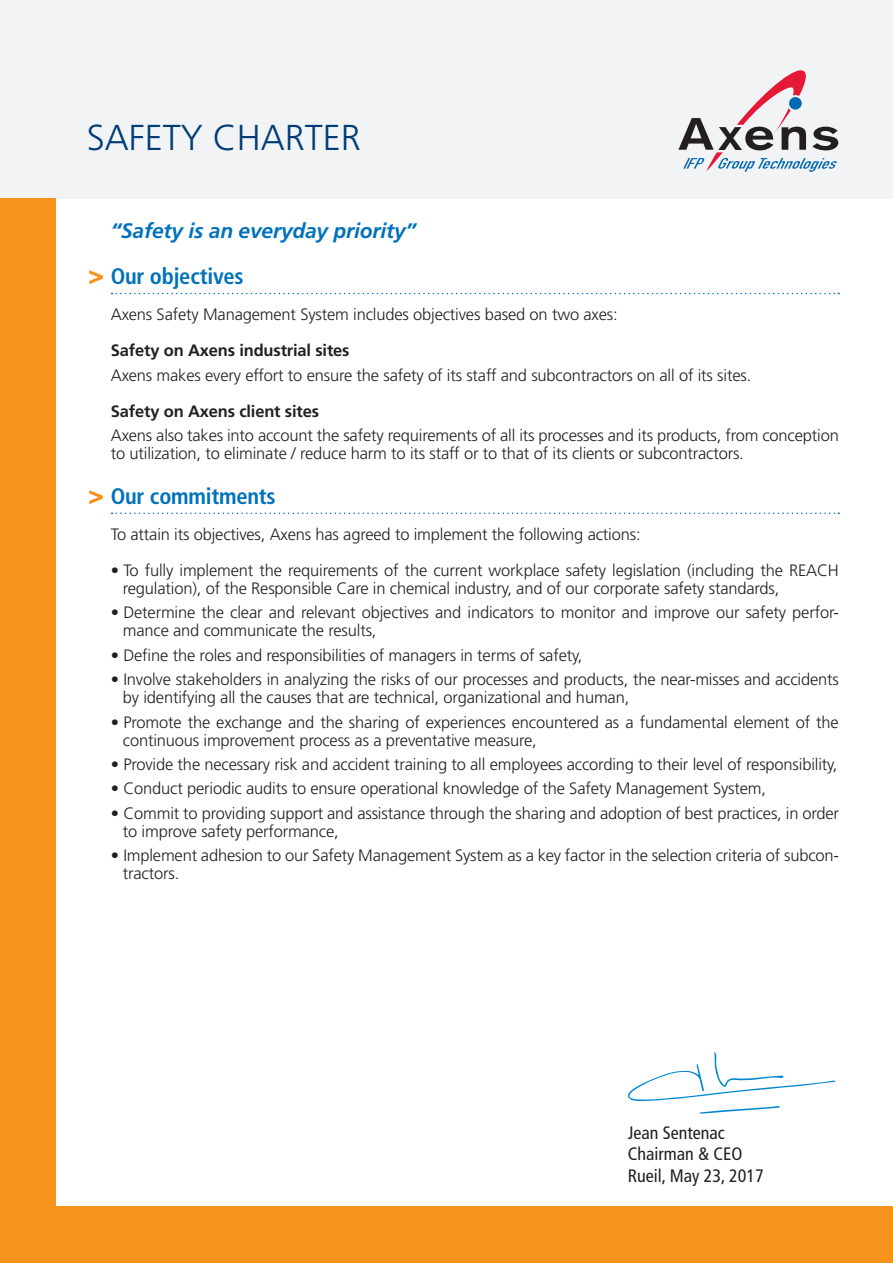
<style>
.page{position:relative;width:893px;height:1263px;background:#fff}
.page>*{position:absolute;margin:0;border:0;box-sizing:border-box;transform-origin:0 0}
.t1{font:300 36px "Frutiger LT Std";color:#003d78}
.t2{font:900 condensed 27px "Frutiger LT Std";color:#f7931d}
.t3{font:700 condensed 22.5px "Frutiger LT Std";letter-spacing:-.01em;color:#0072bc}
.t4{font:italic 700 21px "Frutiger LT Std";letter-spacing:-.01em;color:#0072bc}
.t5{font:condensed 18px/21.6px "Frutiger LT Std";color:#231f20}
.t6{font:300 16.5px/18px "Frutiger LT Std";letter-spacing:-.01em;color:#231f20}
.t7{font:700 16.5px "Frutiger LT Std";letter-spacing:-.01em;color:#231f20}
</style>
<div class="page">
<div style="left:0;top:0;width:893px;height:198px;background:#f2f3f4"></div>
<div style="left:0;top:198px;width:55px;height:1044px;background:#f7931d"></div>
<div style="left:0;top:1206px;width:893px;height:57px;background:#f7931d"></div>
<svg style="left:628px;top:1051px;width:207px;height:63px"></svg>
<svg style="left:112px;top:293px;width:727px;height:1px"></svg>
<svg style="left:112px;top:512px;width:727px;height:2px"></svg>
<svg style="left:678px;top:70px;width:160px;height:102px"></svg>
<h1 class="t1" style="left:87px;top:117px;width:276px">SAFETY CHARTER</h1>
<p class="t4" style="left:111px;top:218px;width:307px">“Safety is an everyday priority”</p>
<h3 class="t3" style="left:111px;top:263px;width:134px">Our objectives</h3>
<p class="t6" style="left:111px;top:306px;width:508px">Axens Safety Management System includes objectives based on two axes:</p>
<p class="t7" style="left:111px;top:341px;width:240px">Safety on Axens industrial sites</p>
<p class="t6" style="left:111px;top:366px;width:642px">Axens makes every effort to ensure the safety of its staff and subcontractors on all of its sites.</p>
<p class="t7" style="left:111px;top:401px;width:210px">Safety on Axens client sites</p>
<p class="t6" style="left:111px;top:427px;width:729px">Axens also takes into account the safety requirements of all its processes and its products, from conception to utilization, to eliminate / reduce harm to its staff or to that of its clients or subcontractors.</p>
<h3 class="t3" style="left:111px;top:483px;width:166px">Our commitments</h3>
<p class="t6" style="left:111px;top:526px;width:531px">To attain its objectives, Axens has agreed to implement the following actions:</p>
<p class="t6" style="left:123px;top:562px;width:718px;text-indent:-12px">• To fully implement the requirements of the current workplace safety legislation (including the REACH regulation), of the Responsible Care in chemical industry, and of our corporate safety standards,</p>
<p class="t6" style="left:123px;top:604px;width:718px;text-indent:-12px">• Determine the clear and relevant objectives and indicators to monitor and improve our safety perfor&shy;mance and communicate the results,</p>
<p class="t6" style="left:111px;top:646px;width:473px">• Define the roles and responsibilities of managers in terms of safety,</p>
<p class="t6" style="left:123px;top:671px;width:718px;text-indent:-12px">• Involve stakeholders in analyzing the risks of our processes and products, the near-misses and accidents by identifying all the causes that are technical, organizational and human,</p>
<p class="t6" style="left:123px;top:713px;width:717px;text-indent:-12px">• Promote the exchange and the sharing of experiences encountered as a fundamental element of the continuous improvement process as a preventative measure,</p>
<p class="t6" style="left:111px;top:755px;width:728px">• Provide the necessary risk and accident training to all employees according to their level of responsibility,</p>
<p class="t6" style="left:111px;top:780px;width:657px">• Conduct periodic audits to ensure operational knowledge of the Safety Management System,</p>
<p class="t6" style="left:123px;top:804px;width:718px;text-indent:-12px">• Commit to providing support and assistance through the sharing and adoption of best practices, in order to improve safety performance,</p>
<p class="t6" style="left:123px;top:846px;width:718px;text-indent:-12px">• Implement adhesion to our Safety Management System as a key factor in the selection criteria of subcon&shy;tractors.</p>
<h2 class="t2" style="left:88px;top:258px;width:18px">&gt;</h2>
<h2 class="t2" style="left:88px;top:478px;width:18px">&gt;</h2>
<p class="t5" style="left:628px;top:1122px;width:137px">Jean Sentenac<br>Chairman &amp; CEO<br>Rueil, May 23, 2017</p>
</div>
